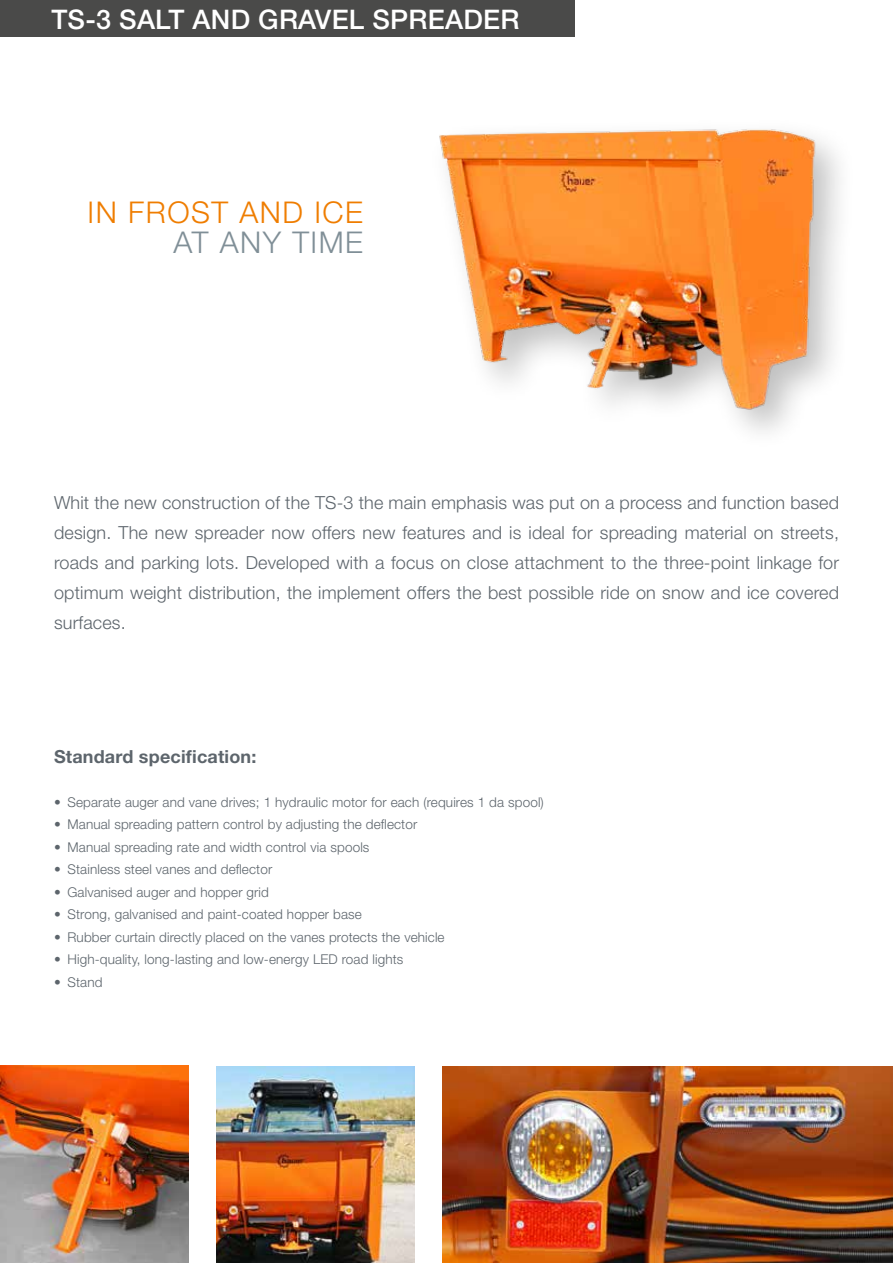
<style>
.page{position:relative;width:893px;height:1263px;background:#fff}
.page>*{position:absolute;margin:0;border:0;box-sizing:border-box;transform-origin:0 0}
.t1{font:300 30px "Helvetica Neue LT Pro";letter-spacing:.05em;color:#ef7d00}
.t2{font:300 30px "Helvetica Neue LT Pro";letter-spacing:.05em;color:#808f97}
.t3{font:500 27px "Helvetica Neue LT Pro";letter-spacing:.01em;color:#fff}
.t4{font:300 18px/30px "Helvetica Neue LT Pro";letter-spacing:.01em;color:#5d656c;text-align:justify}
.t5{font:700 18px "Helvetica Neue LT Pro";letter-spacing:.01em;color:#5d656c}
.t6{font:300 13.5px "Helvetica Neue LT Pro";letter-spacing:.01em;color:#5d656c}
</style>
<div class="page">
<img style="left:216px;top:1066px;width:198px;height:197px">
<img style="left:0;top:1065px;width:188px;height:198px">
<div style="left:0;top:0;width:574px;height:36px;background:#4a4a49"></div>
<img style="left:439px;top:129px;width:401px;height:303px">
<img style="left:443px;top:1066px;width:450px;height:197px">
<h2 class="t3" style="left:51px;top:3px;width:470px">TS-3 SALT AND GRAVEL SPREADER</h2>
<h1 class="t1" style="left:88px;top:194px;width:277px">IN FROST AND ICE</h1>
<h1 class="t2" style="left:173px;top:224px;width:191px">AT ANY TIME</h1>
<p class="t4" style="left:54px;top:487px;width:787px">Whit the new construction of the TS-3 the main emphasis was put on a process and function based design. The new spreader now offers new features and is ideal for spreading material on streets, roads and parking lots. Developed with a focus on close attachment to the three-point linkage for optimum weight distribution, the implement offers the best possible ride on snow and ice covered surfaces.</p>
<h3 class="t5" style="left:54px;top:746px;width:204px">Standard specification:</h3>
<p class="t6" style="left:54px;top:794px;width:491px">• Separate auger and vane drives; 1 hydraulic motor for each (requires 1 da spool)</p>
<p class="t6" style="left:54px;top:816px;width:365px">• Manual spreading pattern control by adjusting the deflector</p>
<p class="t6" style="left:54px;top:839px;width:317px">• Manual spreading rate and width control via spools</p>
<p class="t6" style="left:54px;top:861px;width:220px">• Stainless steel vanes and deflector</p>
<p class="t6" style="left:54px;top:884px;width:217px">• Galvanised auger and hopper grid</p>
<p class="t6" style="left:54px;top:906px;width:309px">• Strong, galvanised and paint-coated hopper base</p>
<p class="t6" style="left:54px;top:929px;width:392px">• Rubber curtain directly placed on the vanes protects the vehicle</p>
<p class="t6" style="left:54px;top:951px;width:351px">• High-quality, long-lasting and low-energy LED road lights</p>
<p class="t6" style="left:54px;top:974px;width:50px">• Stand</p>
</div>
